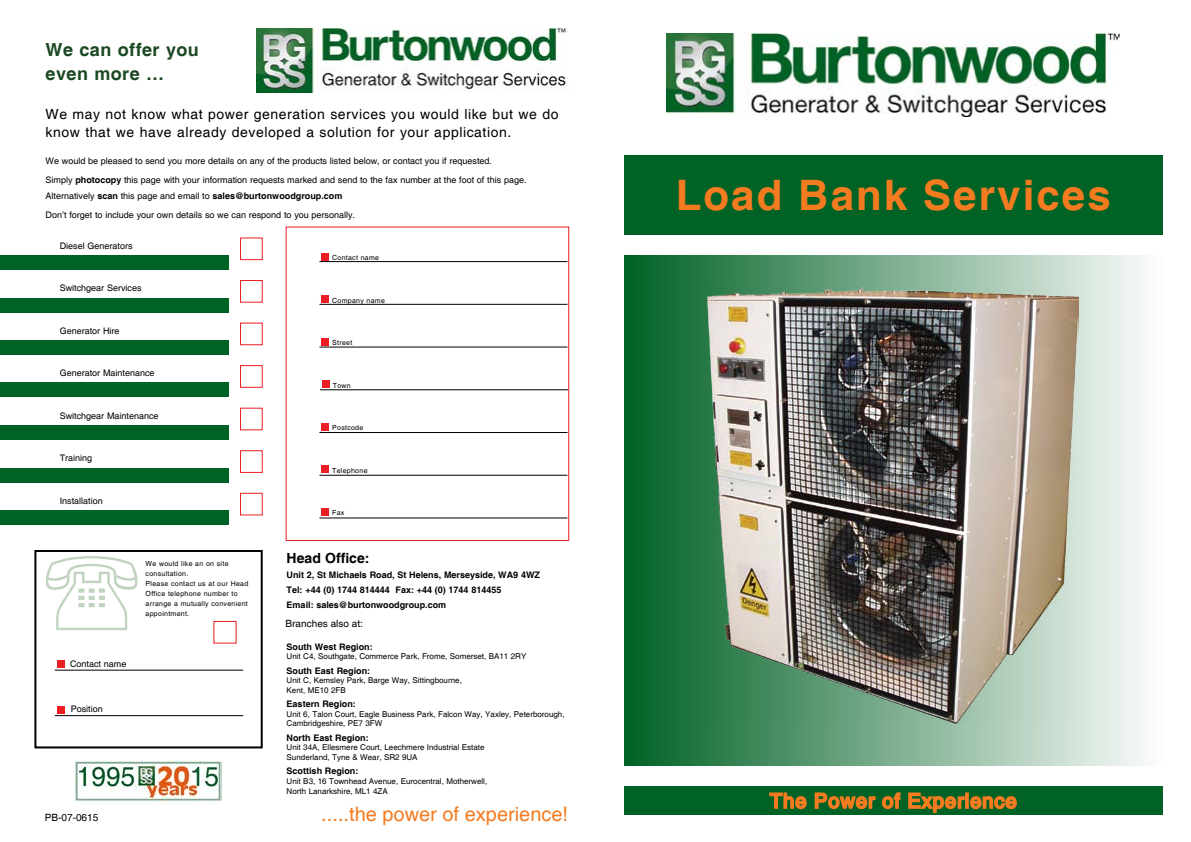
<style>
.page{position:relative;width:1191px;height:842px;background:#fff}
.page>*{position:absolute;margin:0;border:0;box-sizing:border-box;transform-origin:0 0}
.t1{font:700 42px "Helvetica";letter-spacing:.05em;color:#f47b20}
.t2{font:20px "Helvetica";color:#f47b20}
.t3{font:700 18px/24px "Helvetica";letter-spacing:.025em;color:#1b4923}
.t4{font:14px/18px "Helvetica";letter-spacing:.04em;color:#000}
.t5{font:700 14px "Helvetica";color:#000}
.t6{font:10px "Helvetica";color:#000}
.COPY{font:9px/16px "Helvetica";color:#000}
.t7{font:700 9px "Helvetica";color:#000}
.t8{font:8px/9.6px "Helvetica";color:#000}
.t9{font:7px/10px "Helvetica";letter-spacing:.04em;color:#000}
.s1{font-weight:700}
</style>
<div class="page">
<div style="left:624px;top:255px;width:538px;height:510px;background:linear-gradient(to right,#006124,#fcfdfc)"></div>
<img style="left:666px;top:34px;width:453px;height:82px">
<div style="left:624px;top:786px;width:538px;height:29px;background:#006225"></div>
<svg style="left:769px;top:792px;width:132px;height:18px"></svg>
<svg style="left:908px;top:792px;width:109px;height:21px"></svg>
<div style="left:624px;top:155px;width:538px;height:79px;background:#006225"></div>
<img style="left:707px;top:287px;width:371px;height:437px">
<div style="left:34px;top:550px;width:229px;height:198px;border:2px solid #000"></div>
<div style="left:240px;top:237px;width:23px;height:23px;border:1px solid #ed1d24"></div>
<div style="left:0;top:255px;width:229px;height:14px;background:#006225"></div>
<div style="left:240px;top:280px;width:23px;height:23px;border:1px solid #ed1d24"></div>
<div style="left:0;top:298px;width:229px;height:14px;background:#006225"></div>
<div style="left:240px;top:323px;width:23px;height:22px;border:1px solid #ed1d24"></div>
<div style="left:0;top:340px;width:229px;height:14px;background:#006225"></div>
<div style="left:240px;top:365px;width:23px;height:23px;border:1px solid #ed1d24"></div>
<div style="left:0;top:383px;width:229px;height:14px;background:#006225"></div>
<div style="left:240px;top:408px;width:23px;height:22px;border:1px solid #ed1d24"></div>
<div style="left:0;top:426px;width:229px;height:14px;background:#006225"></div>
<div style="left:240px;top:450px;width:23px;height:23px;border:1px solid #ed1d24"></div>
<div style="left:0;top:469px;width:229px;height:14px;background:#006225"></div>
<div style="left:240px;top:493px;width:23px;height:22px;border:1px solid #ed1d24"></div>
<div style="left:0;top:510px;width:229px;height:15px;background:#006225"></div>
<hr style="left:55px;top:670px;width:188px;height:1px;background:#000">
<hr style="left:55px;top:715px;width:188px;height:1px;background:#000">
<img style="left:256px;top:28px;width:312px;height:65px">
<div style="left:286px;top:227px;width:283px;height:314px;background:#fff;border:1px solid #ed1d24"></div>
<div style="left:321px;top:253px;width:7px;height:7px;background:#ed1d24"></div>
<hr style="left:319px;top:261px;width:248px;height:1px;background:#000">
<div style="left:321px;top:295px;width:7px;height:8px;background:#ed1d24"></div>
<hr style="left:319px;top:304px;width:248px;height:1px;background:#000">
<div style="left:321px;top:338px;width:7px;height:7px;background:#ed1d24"></div>
<hr style="left:319px;top:347px;width:248px;height:1px;background:#000">
<div style="left:322px;top:381px;width:7px;height:7px;background:#ed1d24"></div>
<hr style="left:320px;top:389px;width:248px;height:1px;background:#000">
<div style="left:321px;top:466px;width:7px;height:7px;background:#ed1d24"></div>
<hr style="left:319px;top:475px;width:248px;height:1px;background:#000">
<div style="left:321px;top:508px;width:7px;height:7px;background:#ed1d24"></div>
<hr style="left:319px;top:517px;width:248px;height:1px;background:#000">
<div style="left:321px;top:423px;width:7px;height:7px;background:#ed1d24"></div>
<hr style="left:319px;top:432px;width:248px;height:1px;background:#000">
<div style="left:58px;top:660px;width:7px;height:7px;background:#ed1d24"></div>
<div style="left:58px;top:706px;width:7px;height:7px;background:#ed1d24"></div>
<img style="left:75px;top:760px;width:147px;height:41px">
<p class="t3" style="left:46px;top:38px;width:155px">We can offer you even more …</p>
<p class="t4" style="left:46px;top:105px;width:514px">We may not know what power generation services you would like but we do know that we have already developed a solution for your application.</p>
<p class="COPY" style="left:46px;top:153px;width:448px">We would be pleased to send you more details on any of the products listed below, or contact you if requested.</p>
<p class="COPY" style="left:46px;top:172px;width:482px">Simply <span class="s1">photocopy</span> this page with your information requests marked and send to the fax number at the foot of this page.<br>Alternatively <span class="s1">scan</span> this page and email to <span class="s1">sales@burtonwoodgroup.com</span></p>
<p class="COPY" style="left:46px;top:207px;width:311px">Don’t forget to include your own details so we can respond to you personally.</p>
<p class="COPY" style="left:60px;top:238px;width:74px">Diesel Generators</p>
<p class="COPY" style="left:60px;top:280px;width:83px">Switchgear Services</p>
<p class="COPY" style="left:60px;top:323px;width:61px">Generator Hire</p>
<p class="COPY" style="left:60px;top:365px;width:96px">Generator Maintenance</p>
<p class="COPY" style="left:60px;top:408px;width:100px">Switchgear Maintenance</p>
<p class="COPY" style="left:60px;top:450px;width:34px">Training</p>
<p class="COPY" style="left:60px;top:493px;width:45px">Installation</p>
<p class="COPY" style="left:70px;top:656px;width:58px">Contact name</p>
<p class="COPY" style="left:71px;top:701px;width:34px">Position</p>
<p class="t9" style="left:146px;top:559px;width:84px">We would like an on site consultation.</p>
<p class="t9" style="left:146px;top:579px;width:104px">Please contact us at our Head<br>Office telephone number to arrange a mutually convenient appointment.</p>
<p class="t9" style="left:332px;top:253px;width:48px">Contact name</p>
<p class="t9" style="left:332px;top:295px;width:54px">Company name</p>
<p class="t9" style="left:332px;top:338px;width:22px">Street</p>
<p class="t9" style="left:333px;top:380px;width:19px">Town</p>
<p class="t9" style="left:332px;top:423px;width:33px">Postcode</p>
<p class="t9" style="left:332px;top:466px;width:37px">Telephone</p>
<p class="t9" style="left:332px;top:508px;width:14px">Fax</p>
<p class="t5" style="left:287px;top:549px;width:84px">Head Office:</p>
<p class="t7" style="left:287px;top:569px;width:255px">Unit 2, St Michaels Road, St Helens, Merseyside, WA9 4WZ</p>
<p class="t7" style="left:287px;top:584px;width:216px">Tel: +44 (0) 1744 814444 Fax: +44 (0) 1744 814455</p>
<p class="t7" style="left:287px;top:599px;width:161px">Email: sales@burtonwoodgroup.com</p>
<p class="t6" style="left:286px;top:618px;width:79px">Branches also at:</p>
<p class="t7" style="left:287px;top:641px;width:87px">South West Region:</p>
<p class="t8" style="left:287px;top:652px;width:241px">Unit C4, Southgate, Commerce Park, Frome, Somerset, BA11 2RY</p>
<p class="t7" style="left:287px;top:665px;width:85px">South East Region:</p>
<p class="t8" style="left:287px;top:676px;width:177px">Unit C, Kemsley Park, Barge Way, Sittingbourne,</p>
<p class="t8" style="left:287px;top:685px;width:61px">Kent, ME10 2FB</p>
<p class="t7" style="left:287px;top:698px;width:71px">Eastern Region:</p>
<p class="t8" style="left:287px;top:709px;width:279px">Unit 6, Talon Court, Eagle Business Park, Falcon Way, Yaxley, Peterborough,<br>Cambridgeshire, PE7 3FW</p>
<p class="t7" style="left:287px;top:732px;width:84px">North East Region:</p>
<p class="t8" style="left:287px;top:743px;width:199px">Unit 34A, Ellesmere Court, Leechmere Industrial Estate</p>
<p class="t8" style="left:287px;top:753px;width:132px">Sunderland, Tyne &amp; Wear, SR2 9UA</p>
<p class="t7" style="left:287px;top:766px;width:73px">Scottish Region:</p>
<p class="t8" style="left:287px;top:777px;width:202px">Unit B3, 16 Townhead Avenue, Eurocentral, Motherwell,</p>
<p class="t8" style="left:287px;top:786px;width:103px">North Lanarkshire, ML1 4ZA</p>
<p class="t6" style="left:45px;top:811px;width:55px">PB-07-0615</p>
<p class="t2" style="left:321px;top:802px;width:248px">.....the power of experience!</p>
<p class="t1" style="left:675px;top:169px;width:436px">Load Bank Services</p>
</div>
